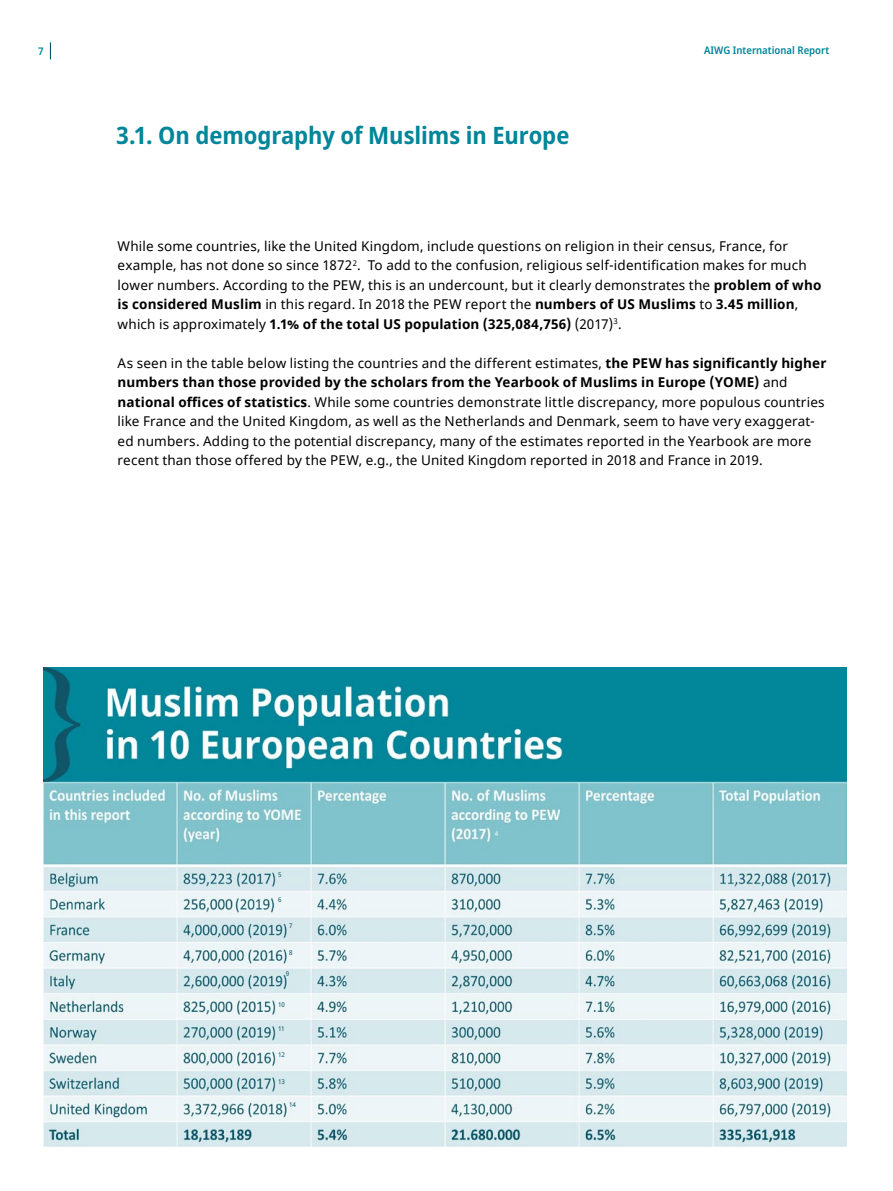
<style>
.page{position:relative;width:893px;height:1191px;background:#fff}
.page>*{position:absolute;margin:0;border:0;box-sizing:border-box;transform-origin:0 0}
.t1{font:700 semi-condensed 24px "Noto Sans";letter-spacing:-.005em;color:#00869a}
.t2{font:13.5px/19.5px "Noto Sans";letter-spacing:.015em;color:#000}
.t3{font:600 semi-condensed 10.5px "Noto Sans";color:#00869a}
.Kleiner_Standart{font:semi-condensed 6.6px "Noto Sans";letter-spacing:-.025em;color:#085468}
.Kleiner_Standart-2{font:semi-condensed 6.6px "Noto Sans";color:#fff}
.s1{font-weight:700}
</style>
<div class="page">
<svg style="left:50px;top:42px;width:1px;height:17px"></svg>
<img style="left:44px;top:668px;width:802px;height:478px">
<p class="t3" style="left:38px;top:43px;width:7px">7</p>
<p class="t3" style="left:704px;top:42px;width:126px">AIWG International Report</p>
<h2 class="t1" style="left:116px;top:118px;width:455px">3.1. On demography of Muslims in Europe</h2>
<p class="t2" style="left:118px;top:237px;width:705px">While some countries, like the United Kingdom, include questions on religion in their census, France, for example, has not done so since 1872<sup>2</sup>. To add to the confusion, religious self-identification makes for much lower numbers. According to the PEW, this is an undercount, but it clearly demonstrates the <span class="s1">problem of who is considered Muslim</span> in this regard. In 2018 the PEW report the <span class="s1">numbers of US Muslims</span> to <span class="s1">3.45 million</span>, which is approximately <span class="s1">1.1% of the total US population (325,084,756)</span> (2017)<sup>3</sup>.</p>
<p class="t2" style="left:118px;top:354px;width:710px">As seen in the table below listing the countries and the different estimates, <span class="s1">the PEW has significantly higher numbers than those provided by the scholars from the Yearbook of Muslims in Europe (YOME)</span> and <span class="s1">national offices of statistics</span>. While some countries demonstrate little discrepancy, more populous countries like France and the United Kingdom, as well as the Netherlands and Denmark, seem to have very exaggerat&shy;ed numbers. Adding to the potential discrepancy, many of the estimates reported in the Yearbook are more recent than those offered by the PEW, e.g., the United Kingdom reported in 2018 and France in 2019.</p>
<p class="Kleiner_Standart" style="left:278px;top:870px;width:5px">5</p>
<p class="Kleiner_Standart" style="left:278px;top:894px;width:5px">6</p>
<p class="Kleiner_Standart" style="left:289px;top:921px;width:5px">7</p>
<p class="Kleiner_Standart" style="left:289px;top:948px;width:5px">8</p>
<p class="Kleiner_Standart" style="left:286px;top:969px;width:5px">9</p>
<p class="Kleiner_Standart" style="left:278px;top:1000px;width:8px">10</p>
<p class="Kleiner_Standart" style="left:278px;top:1023px;width:8px">11</p>
<p class="Kleiner_Standart" style="left:278px;top:1050px;width:8px">12</p>
<p class="Kleiner_Standart" style="left:278px;top:1077px;width:8px">13</p>
<p class="Kleiner_Standart" style="left:289px;top:1099px;width:8px">14</p>
<p class="Kleiner_Standart-2" style="left:495px;top:829px;width:5px">4</p>
</div>
